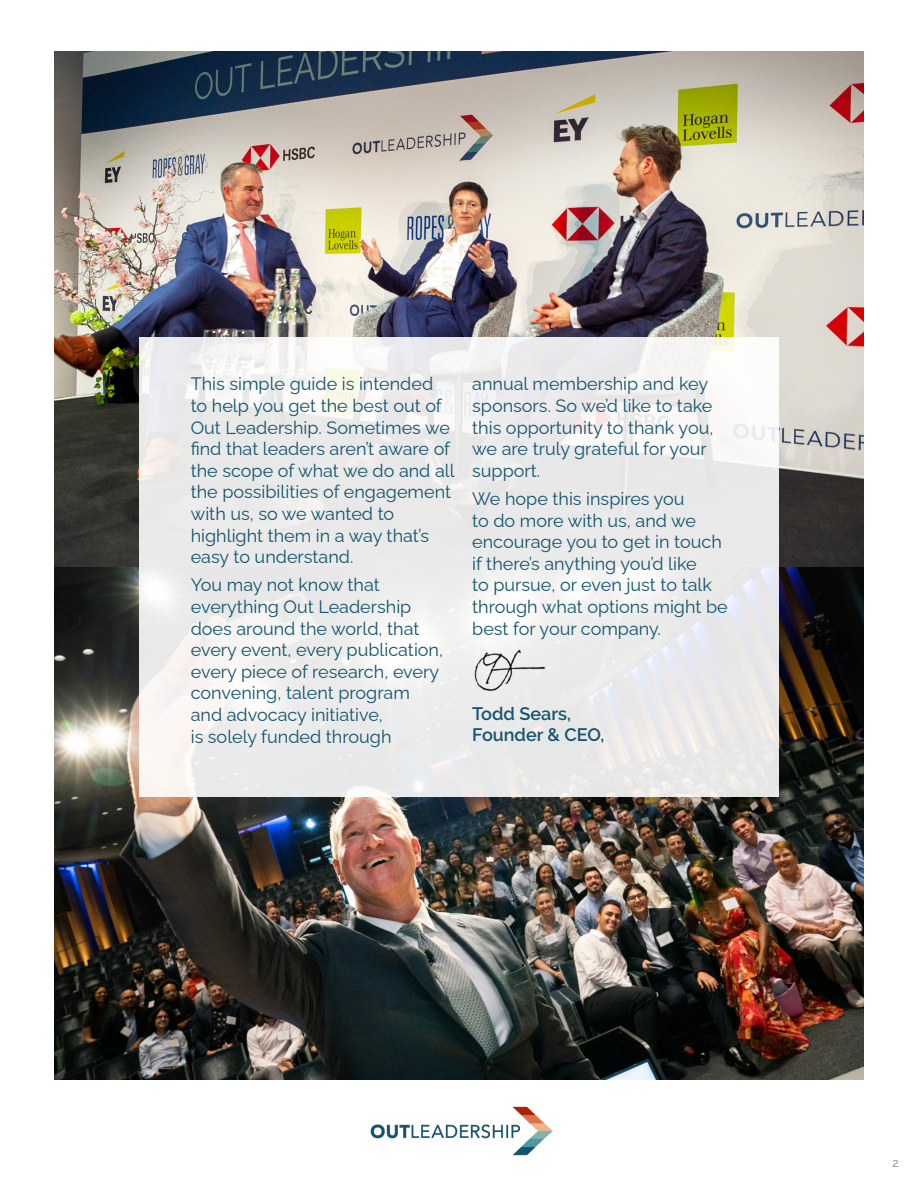
<style>
.page{position:relative;width:918px;height:1188px;background:#fff}
.page>*{position:absolute;margin:0;border:0;box-sizing:border-box;transform-origin:0 0}
.t1{font:18px/21.6px "Raleway";color:#14546d}
.t2{font:600 18px/21.6px "Raleway";color:#14546d}
.t3{font:12px "Raleway";color:#808285}
</style>
<div class="page">
<img style="left:370px;top:1106px;width:183px;height:50px">
<img style="left:54px;top:52px;width:810px;height:1028px">
<svg style="left:139px;top:337px;width:640px;height:460px;fill:#eaeaea"></svg>
<img style="left:466px;top:637px;width:93px;height:65px">
<p class="t1" style="left:191px;top:371px;width:265px">This simple guide is intended<br>to help you get the best out of<br>Out Leadership. Sometimes we find that leaders aren’t aware of the scope of what we do and all the possibilities of engagement with us, so we wanted to highlight them in a way that’s easy to understand.</p>
<p class="t1" style="left:191px;top:572px;width:254px">You may not know that everything Out Leadership does around the world, that every event, every publication, every piece of research, every convening, talent program and advocacy initiative,<br>is solely funded through</p>
<p class="t1" style="left:472px;top:371px;width:243px">annual membership and key sponsors. So we’d like to take this opportunity to thank you, we are truly grateful for your support.</p>
<p class="t1" style="left:472px;top:486px;width:257px">We hope this inspires you<br>to do more with us, and we encourage you to get in touch if there’s anything you’d like<br>to pursue, or even just to talk through what options might be best for your company.</p>
<p class="t2" style="left:472px;top:703px;width:134px">Todd Sears,<br>Founder &amp; CEO,</p>
<p class="t3" style="left:893px;top:1154px;width:8px">2</p>
</div>
